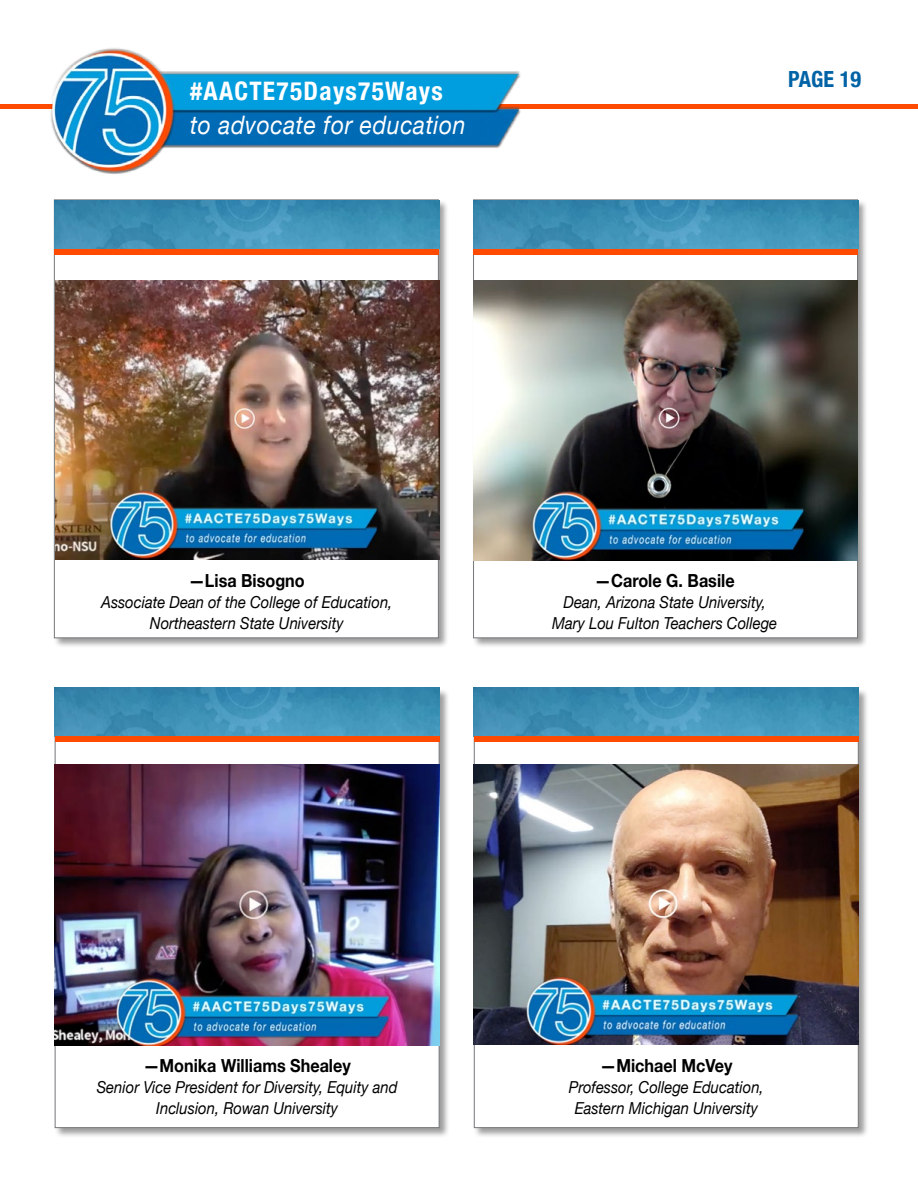
<style>
.page{position:relative;width:918px;height:1188px;background:#fff}
.page>*{position:absolute;margin:0;border:0;box-sizing:border-box;transform-origin:0 0}
.t1{font:italic 25.5px "Helvetica Neue";letter-spacing:.025em;color:#fff;scale:.9 1}
.t2{font:700 condensed 25.5px "Helvetica Neue";letter-spacing:.05em;color:#fff}
.t3{font:700 condensed 22.2px "Helvetica Neue";color:#0063a6}
.t4{font:700 18px "Helvetica Neue";color:#000;scale:.9 1}
.t5{font:italic 16.5px/21px "Helvetica Neue";color:#000;text-align:center;scale:.9 1}
</style>
<div class="page">
<div style="left:54px;top:199px;width:395px;height:449px;background:#000;opacity:.39"></div>
<div style="left:54px;top:199px;width:385px;height:439px;background:#fff;border:1px solid #77787b"></div>
<img style="left:55px;top:200px;width:385px;height:49px">
<div style="left:54px;top:249px;width:385px;height:5px;background:#ff4b01"></div>
<div style="left:473px;top:199px;width:395px;height:449px;background:#000;opacity:.39"></div>
<div style="left:473px;top:199px;width:385px;height:439px;background:#fff;border:1px solid #77787b"></div>
<img style="left:474px;top:200px;width:385px;height:49px">
<div style="left:473px;top:249px;width:385px;height:5px;background:#ff4b01"></div>
<div style="left:54px;top:689px;width:396px;height:449px;background:#000;opacity:.39"></div>
<div style="left:55px;top:689px;width:385px;height:439px;background:#fff;border:1px solid #77787b"></div>
<img style="left:55px;top:687px;width:385px;height:49px">
<div style="left:55px;top:736px;width:385px;height:5px;background:#ff4b01"></div>
<div style="left:473px;top:689px;width:396px;height:449px;background:#000;opacity:.39"></div>
<div style="left:474px;top:689px;width:385px;height:439px;background:#fff;border:1px solid #77787b"></div>
<img style="left:474px;top:687px;width:385px;height:49px">
<div style="left:474px;top:736px;width:385px;height:5px;background:#ff4b01"></div>
<div style="left:0;top:104px;width:918px;height:5px;background:#ff4b01"></div>
<img style="left:50px;top:48px;width:471px;height:126px">
<img style="left:473px;top:280px;width:385px;height:280px">
<img style="left:55px;top:280px;width:385px;height:279px">
<img style="left:55px;top:765px;width:385px;height:280px">
<img style="left:474px;top:765px;width:385px;height:280px">
<h1 class="t2" style="left:190px;top:70px;width:254px">#AACTE75Days75Ways</h1>
<h1 class="t1" style="left:190px;top:107px;width:308px">to advocate for education</h1>
<h2 class="t3" style="left:788px;top:60px;width:74px">PAGE 19</h2>
<p class="t4" style="left:189px;top:566px;width:130px">—Lisa Bisogno</p>
<p class="t5" style="left:101px;top:592px;width:325px">Associate Dean of the College of Education,<br>Northeastern State University</p>
<p class="t4" style="left:595px;top:566px;width:157px">—Carole G. Basile</p>
<p class="t5" style="left:552px;top:592px;width:251px">Dean, Arizona State University,<br>Mary Lou Fulton Teachers College</p>
<p class="t4" style="left:143px;top:1051px;width:232px">—Monika Williams Shealey</p>
<p class="t5" style="left:97px;top:1077px;width:336px">Senior Vice President for Diversity, Equity and<br>Inclusion, Rowan University</p>
<p class="t4" style="left:600px;top:1051px;width:148px">—Michael McVey</p>
<p class="t5" style="left:569px;top:1077px;width:218px">Professor, College Education,<br>Eastern Michigan University</p>
</div>
